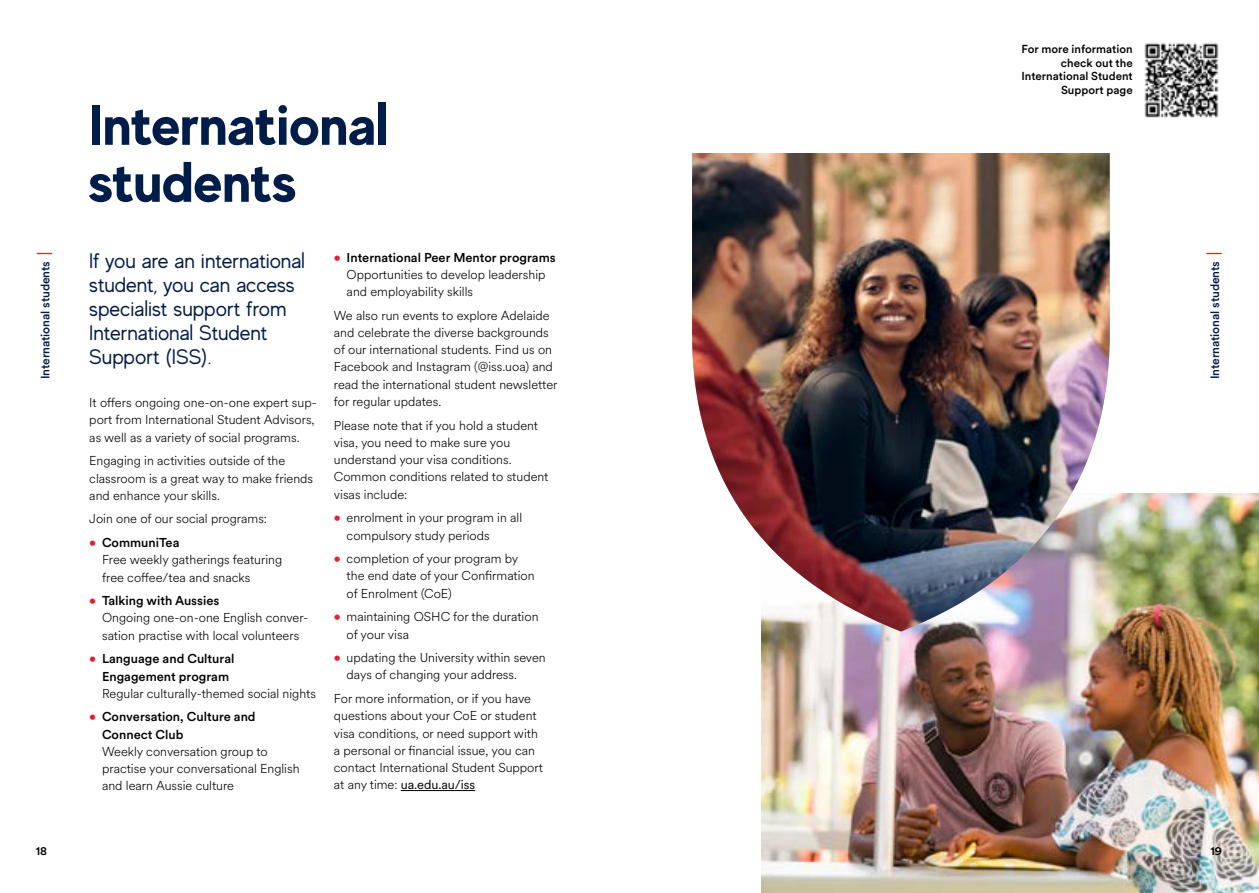
<style>
.page{position:relative;width:1259px;height:893px;background:#fff}
.page>*{position:absolute;margin:0;border:0;box-sizing:border-box;transform-origin:0 0}
.t1{font:700 57px/57px "MADE Evolve Sans";color:#001c48}
.t2{font:21px/24px "MADE Evolve Sans";color:#001c48}
.t3{font:300 12.75px/17.2px "Circular XX";color:#000}
.t4{font:500 12.75px/17.2px "Circular XX";color:#000;text-align:center}
.t5{font:500 12px "Circular XX";letter-spacing:-.01em;color:#001c48}
.t6{font:500 12px "Circular XX";color:#000}
.t7{font:500 11.55px/13.5px "Circular XX";color:#000;text-align:right}
.s1{font-weight:700;color:#ed1c2e}
.s2{font-weight:500}
.s3{font-weight:400}
</style>
<div class="page">
<img style="left:761px;top:493px;width:498px;height:400px">
<hr style="left:401px;top:790px;width:74px;height:1px;background:#000">
<img style="left:692px;top:153px;width:417px;height:478px">
<img style="left:1144px;top:43px;width:75px;height:75px">
<svg style="left:1206px;top:253px;width:15px;height:1px"></svg>
<svg style="left:37px;top:253px;width:15px;height:1px"></svg>
<h1 class="t1" style="left:89px;top:95px;width:301px">International students</h1>
<p class="t7" style="left:1021px;top:42px;width:113px">For more information check out the<br>International Student<br>Support page</p>
<p class="t3" style="left:347px;top:248px;width:210px;text-indent:-13px"><span class="s1">•</span> <span class="s2">International Peer Mentor programs<br></span>Opportunities to develop leadership and employability skills</p>
<p class="t3" style="left:334px;top:306px;width:225px">We also run events to explore Adelaide and celebrate the diverse backgrounds of our international students. Find us on Facebook and Instagram (@iss.uoa) and read the international student newsletter for regular updates.</p>
<p class="t3" style="left:334px;top:416px;width:216px">Please note that if you hold a student visa, you need to make sure you understand your visa conditions.<br>Common conditions related to student visas include:</p>
<p class="t3" style="left:347px;top:509px;width:177px;text-indent:-13px"><span class="s1">•</span> enrolment in your program in all compulsory study periods</p>
<p class="t3" style="left:347px;top:549px;width:190px;text-indent:-13px"><span class="s1">•</span> completion of your program by the end date of your Confirmation of Enrolment (CoE)</p>
<p class="t3" style="left:347px;top:608px;width:193px;text-indent:-13px"><span class="s1">•</span> maintaining OSHC for the duration of your visa</p>
<p class="t3" style="left:347px;top:648px;width:201px;text-indent:-13px"><span class="s1">•</span> updating the University within seven days of changing your address.</p>
<p class="t3" style="left:334px;top:689px;width:211px">For more information, or if you have questions about your CoE or student visa conditions, or need support with a personal or financial issue, you can contact International Student Support at any time: <span class="s3">ua.edu.au/iss</span></p>
<h2 class="t2" style="left:89px;top:248px;width:217px">If you are an international student, you can access specialist support from<br>International Student<br>Support (ISS).</h2>
<p class="t3" style="left:89px;top:393px;width:229px">It offers ongoing one-on-one expert sup&shy;port from International Student Advisors, as well as a variety of social programs.</p>
<p class="t3" style="left:89px;top:452px;width:225px">Engaging in activities outside of the classroom is a great way to make friends and enhance your skills.</p>
<p class="t3" style="left:89px;top:510px;width:179px">Join one of our social programs:</p>
<p class="t3" style="left:102px;top:533px;width:182px;text-indent:-13px"><span class="s1">•</span> <span class="s2">CommuniTea<br></span>Free weekly gatherings featuring free coffee/tea and snacks</p>
<p class="t3" style="left:102px;top:591px;width:208px;text-indent:-13px"><span class="s1">•</span> <span class="s2">Talking with Aussies<br></span>Ongoing one-on-one English conver&shy;sation practise with local volunteers</p>
<p class="t4" style="left:89px;top:650px;width:147px"><span class="s1">•</span> Language and Cultural<br>Engagement program</p>
<p class="t3" style="left:102px;top:684px;width:215px">Regular culturally-themed social nights</p>
<p class="t4" style="left:102px;top:708px;width:155px;text-align:left;text-indent:-13px"><span class="s1">•</span> Conversation, Culture and<br>Connect Club</p>
<p class="t3" style="left:102px;top:742px;width:199px">Weekly conversation group to practise your conversational English and learn Aussie culture</p>
<p class="t5" style="left:37px;top:379px;width:119px;rotate:-90deg">International students</p>
<p class="t5" style="left:1206px;top:379px;width:119px;rotate:-90deg">International students</p>
<p class="t6" style="left:36px;top:842px;width:13px">18</p>
<p class="t6" style="left:1210px;top:842px;width:13px">19</p>
</div>
